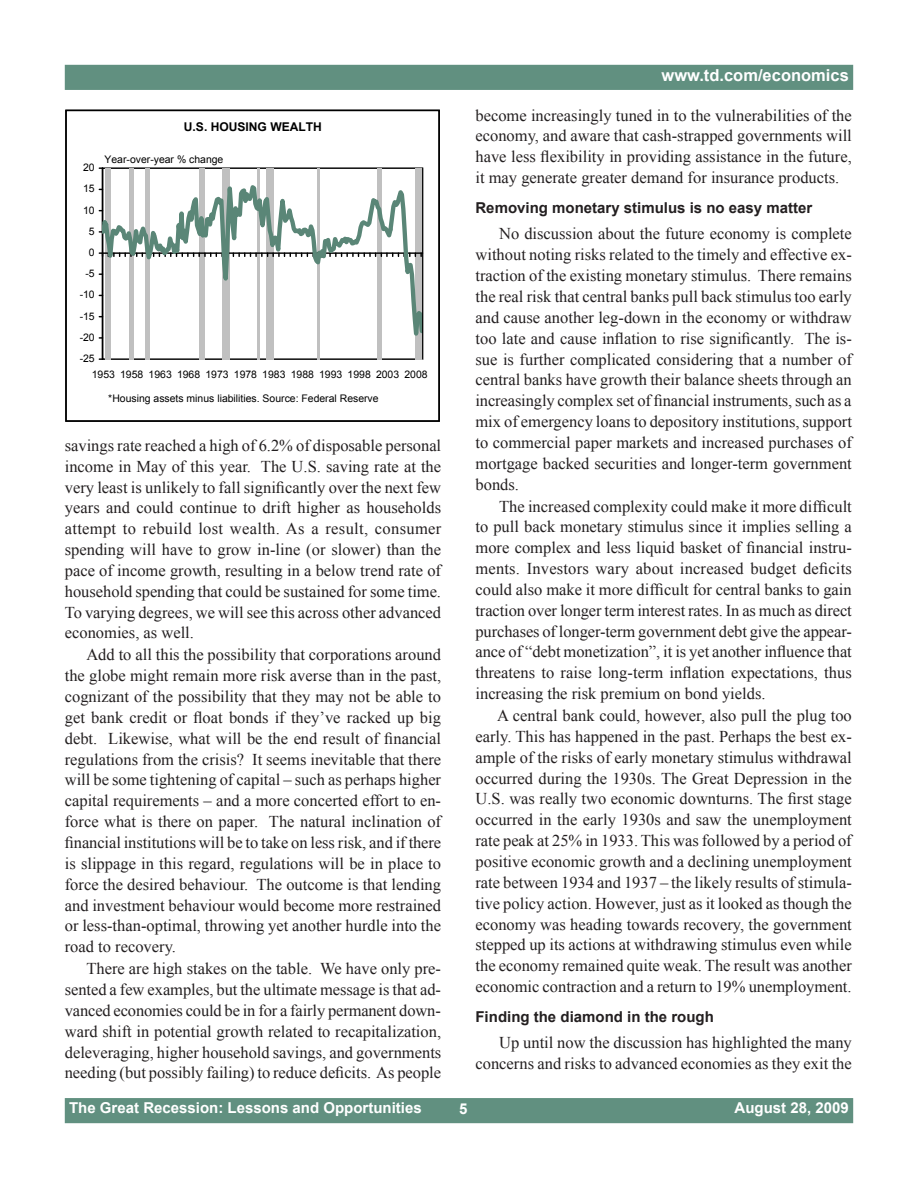
<style>
.page{position:relative;width:918px;height:1188px;background:#fff}
.page>*{position:absolute;margin:0;border:0;box-sizing:border-box;transform-origin:0 0}
.para{font:16.5px/20.9px "Times New Roman";color:#231f20;text-align:justify}
.t1{font:700 16.5px "Arial";color:#fff}
.subhead{font:700 15px "Arial";color:#231f20}
.t2{font:700 15px "Arial";color:#fff}
.t3{font:700 12px "Arial";color:#000}
.t4{font:10.5px "Arial";color:#000}
</style>
<div class="page">
<div style="left:65px;top:1098px;width:788px;height:25px;background:#619080"></div>
<div style="left:65px;top:65px;width:788px;height:25px;background:#619080"></div>
<div style="left:415px;top:168px;width:8px;height:191px;background:#c0c0c0"></div>
<svg style="left:101px;top:167px;width:295px;height:14px"></svg>
<svg style="left:99px;top:181px;width:325px;height:179px"></svg>
<hr style="left:422px;top:168px;width:1px;height:191px;background:#000">
<div style="left:65px;top:110px;width:375px;height:312px;border:1px solid #000"></div>
<p class="t4" style="left:83px;top:161px;width:13px">20</p>
<p class="t4" style="left:83px;top:182px;width:13px">15</p>
<p class="t4" style="left:83px;top:203px;width:13px">10</p>
<p class="t4" style="left:89px;top:224px;width:7px">5</p>
<p class="t4" style="left:89px;top:246px;width:7px">0</p>
<p class="t4" style="left:85px;top:267px;width:11px">-5</p>
<p class="t4" style="left:80px;top:288px;width:17px">-10</p>
<p class="t4" style="left:80px;top:309px;width:17px">-15</p>
<p class="t4" style="left:80px;top:330px;width:17px">-20</p>
<p class="t4" style="left:80px;top:352px;width:17px">-25</p>
<p class="t3" style="left:184px;top:119px;width:140px">U.S. HOUSING WEALTH</p>
<p class="t4" style="left:105px;top:152px;width:120px">Year-over-year % change</p>
<p class="t4" style="left:92px;top:367px;width:337px">1953 1958 1963 1968 1973 1978 1983 1988 1993 1998 2003 2008</p>
<p class="t4" style="left:108px;top:392px;width:272px">*Housing assets minus liabilities. Source: Federal Reserve</p>
<p class="para" style="left:65px;top:435px;width:378px">savings rate reached a high of 6.2% of disposable personal income in May of this year. The U.S. saving rate at the very least is unlikely to fall significantly over the next few years and could continue to drift higher as households attempt to rebuild lost wealth. As a result, consumer spending will have to grow in-line (or slower) than the pace of income growth, resulting in a below trend rate of household spending that could be sustained for some time.<br>To varying degrees, we will see this across other advanced economies, as well.</p>
<p class="para" style="left:65px;top:644px;width:378px;text-indent:22px">Add to all this the possibility that corporations around the globe might remain more risk averse than in the past, cognizant of the possibility that they may not be able to get bank credit or float bonds if they’ve racked up big debt. Likewise, what will be the end result of financial regulations from the crisis? It seems inevitable that there will be some tightening of capital – such as perhaps higher capital requirements – and a more concerted effort to en&shy;force what is there on paper. The natural inclination of financial institutions will be to take on less risk, and if there is slippage in this regard, regulations will be in place to force the desired behaviour. The outcome is that lending and investment behaviour would become more restrained or less-than-optimal, throwing yet another hurdle into the road to recovery.</p>
<p class="para" style="left:65px;top:958px;width:378px;text-indent:22px">There are high stakes on the table. We have only pre&shy;sented a few examples, but the ultimate message is that ad&shy;vanced economies could be in for a fairly permanent down&shy;ward shift in potential growth related to recapitalization, deleveraging, higher household savings, and governments needing (but possibly failing) to reduce deficits. As people</p>
<p class="t1" style="left:662px;top:64px;width:189px">www.td.com/economics</p>
<p class="para" style="left:476px;top:104px;width:378px">become increasingly tuned in to the vulnerabilities of the economy, and aware that cash-strapped governments will have less flexibility in providing assistance in the future, it may generate greater demand for insurance products.</p>
<p class="subhead" style="left:476px;top:198px;width:338px">Removing monetary stimulus is no easy matter</p>
<p class="para" style="left:476px;top:223px;width:378px;text-indent:24px">No discussion about the future economy is complete without noting risks related to the timely and effective ex&shy;traction of the existing monetary stimulus. There remains the real risk that central banks pull back stimulus too early and cause another leg-down in the economy or withdraw too late and cause inflation to rise significantly. The is&shy;sue is further complicated considering that a number of central banks have growth their balance sheets through an increasingly complex set of financial instruments, such as a mix of emergency loans to depository institutions, support to commercial paper markets and increased purchases of mortgage backed securities and longer-term government bonds.</p>
<p class="para" style="left:476px;top:495px;width:378px;text-indent:24px">The increased complexity could make it more difficult to pull back monetary stimulus since it implies selling a more complex and less liquid basket of financial instru&shy;ments. Investors wary about increased budget deficits could also make it more difficult for central banks to gain traction over longer term interest rates. In as much as direct purchases of longer-term government debt give the appear&shy;ance of “debt monetization”, it is yet another influence that threatens to raise long-term inflation expectations, thus increasing the risk premium on bond yields.</p>
<p class="para" style="left:476px;top:705px;width:378px;text-indent:22px">A central bank could, however, also pull the plug too early. This has happened in the past. Perhaps the best ex&shy;ample of the risks of early monetary stimulus withdrawal occurred during the 1930s. The Great Depression in the U.S. was really two economic downturns. The first stage occurred in the early 1930s and saw the unemployment rate peak at 25% in 1933. This was followed by a period of positive economic growth and a declining unemployment rate between 1934 and 1937 – the likely results of stimula&shy;tive policy action. However, just as it looked as though the economy was heading towards recovery, the government stepped up its actions at withdrawing stimulus even while the economy remained quite weak. The result was another economic contraction and a return to 19% unemployment.</p>
<p class="subhead" style="left:476px;top:1007px;width:240px">Finding the diamond in the rough</p>
<p class="para" style="left:476px;top:1032px;width:378px;text-align:right">Up until now the discussion has highlighted the many concerns and risks to advanced economies as they exit the</p>
<p class="t2" style="left:69px;top:1098px;width:354px">The Great Recession: Lessons and Opportunities</p>
<p class="t2" style="left:459px;top:1099px;width:10px">5</p>
<p class="t2" style="left:735px;top:1098px;width:116px">August 28, 2009</p>
</div>
